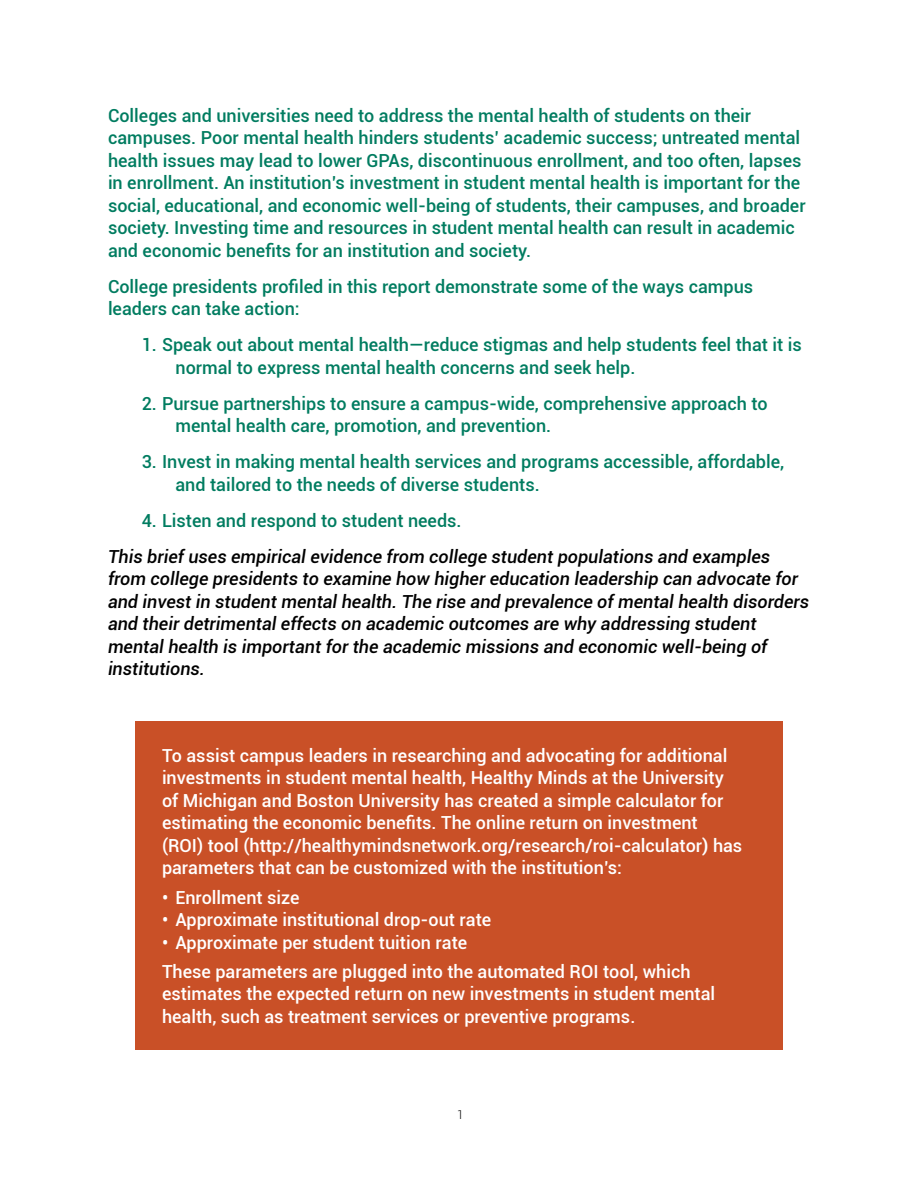
<style>
.page{position:relative;width:918px;height:1188px;background:#fff}
.page>*{position:absolute;margin:0;border:0;box-sizing:border-box;transform-origin:0 0}
.t1{font:500 18px/22.5px "Roboto";color:#007c60}
.t2{font:500 18px/22.5px "Roboto";color:#fff}
.t3{font:italic 500 18px/22.5px "Roboto";color:#000}
.t4{font:300 12px "Roboto";color:#000}
.s1{font-weight:700}
</style>
<div class="page">
<div style="left:135px;top:721px;width:648px;height:329px;background:#c95027"></div>
<p class="t1" style="left:108px;top:103px;width:699px">Colleges and universities need to address the mental health of students on their campuses. Poor mental health hinders students’ academic success; untreated mental health issues may lead to lower GPAs, discontinuous enrollment, and too often, lapses in enrollment. An institution’s investment in student mental health is important for the social, educational, and economic well-being of students, their campuses, and broader society. Investing time and resources in student mental health can result in academic and economic benefits for an institution and society.</p>
<p class="t1" style="left:108px;top:274px;width:647px">College presidents profiled in this report demonstrate some of the ways campus leaders can take action:</p>
<p class="t1" style="left:176px;top:333px;width:628px;text-indent:-34px">1. Speak out about mental health—reduce stigmas and help students feel that it is normal to express mental health concerns and seek help.</p>
<p class="t1" style="left:176px;top:391px;width:594px;text-indent:-34px">2. Pursue partnerships to ensure a campus-wide, comprehensive approach to mental health care, promotion, and prevention.</p>
<p class="t1" style="left:176px;top:450px;width:610px;text-indent:-34px">3. Invest in making mental health services and programs accessible, affordable, and tailored to the needs of diverse students.</p>
<p class="t1" style="left:142px;top:508px;width:321px">4. Listen and respond to student needs.</p>
<p class="t3" style="left:108px;top:544px;width:703px">This brief uses empirical evidence from college student populations and examples from college presidents to examine how higher education leadership can advocate for and invest in student mental health. The rise and prevalence of mental health disorders and their detrimental effects on academic outcomes are why addressing student mental health is important for the academic missions and economic well-being of institutions.</p>
<p class="t2" style="left:162px;top:744px;width:582px">To assist campus leaders in researching and advocating for additional investments in student mental health, Healthy Minds at the University of Michigan and Boston University has created a simple calculator for estimating the economic benefits. The online return on investment (ROI) tool (http://healthymindsnetwork.org/research/roi-calculator<span class="s1">)</span> has parameters that can be customized with the institution’s:</p>
<p class="t2" style="left:162px;top:885px;width:139px">• Enrollment size</p>
<p class="t2" style="left:162px;top:908px;width:331px">• Approximate institutional drop-out rate</p>
<p class="t2" style="left:162px;top:927px;width:530px;line-height:29.2px">• Approximate per student tuition rate<br>These parameters are plugged into the automated ROI tool, which</p>
<p class="t2" style="left:162px;top:982px;width:555px">estimates the expected return on new investments in student mental health, such as treatment services or preventive programs.</p>
<p class="t4" style="left:457px;top:1106px;width:8px">1</p>
</div>
